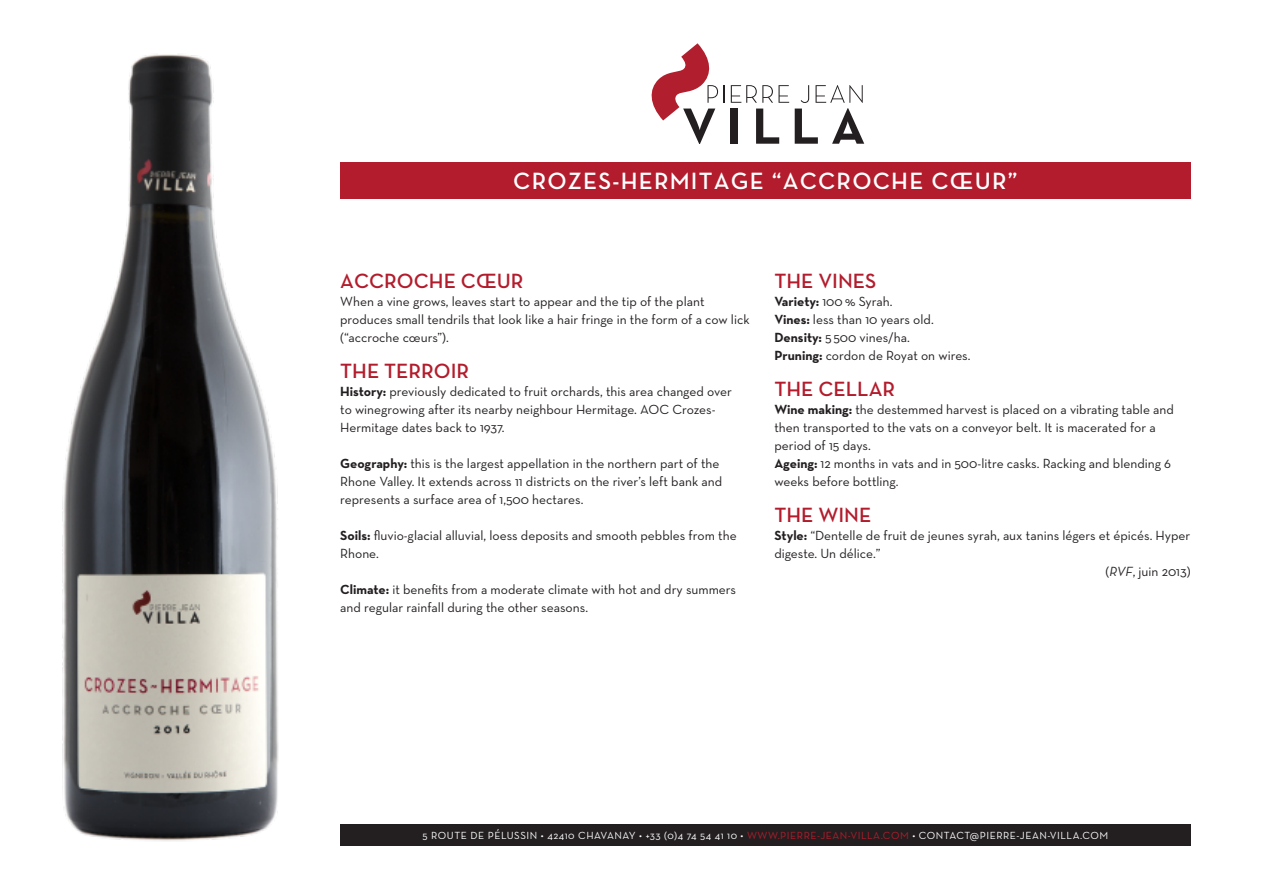
<style>
.page{position:relative;width:1263px;height:893px;background:#fff}
.page>*{position:absolute;margin:0;border:0;box-sizing:border-box;transform-origin:0 0}
.t1{font:600 24px "Neutra Text";letter-spacing:.05em;color:#fff}
.t2{font:600 21px "Neutra Text";color:#b31c2c}
.t3{font:13.5px/18px "Neutra Text";color:#231f20}
.t4{font:10.5px "Neutra Text";letter-spacing:.05em;color:#fff}
.s1{font-weight:700}
.s2{font-style:italic}
.s3{color:#b31c2c}
</style>
<div class="page">
<div style="left:340px;top:162px;width:851px;height:36px;background:#b31c2c"></div>
<img style="left:62px;top:54px;width:217px;height:787px">
<div style="left:340px;top:825px;width:851px;height:21px;background:#231f20"></div>
<svg style="left:731px;top:85px;width:58px;height:18px"></svg>
<svg style="left:651px;top:43px;width:73px;height:101px"></svg>
<div style="left:730px;top:109px;width:8px;height:35px;background:#231f20"></div>
<svg style="left:756px;top:109px;width:23px;height:35px"></svg>
<svg style="left:795px;top:85px;width:69px;height:59px"></svg>
<p class="t1" style="left:513px;top:166px;width:506px">CROZES-HERMITAGE “ACCROCHE CŒUR”</p>
<p class="t2" style="left:340px;top:268px;width:185px">ACCROCHE CŒUR</p>
<p class="t3" style="left:340px;top:292px;width:411px">When a vine grows, leaves start to appear and the tip of the plant produces small tendrils that look like a hair fringe in the form of a cow lick (“accroche cœurs”).</p>
<p class="t2" style="left:340px;top:358px;width:131px">THE TERROIR</p>
<p class="t3" style="left:340px;top:382px;width:393px"><span class="s1">History:</span> previously dedicated to fruit orchards, this area changed over to winegrowing after its nearby neighbour Hermitage. AOC Crozes-<br>Hermitage dates back to 1937.</p>
<p class="t3" style="left:340px;top:454px;width:384px"><span class="s1">Geography:</span> this is the largest appellation in the northern part of the<br>Rhone Valley. It extends across 11 districts on the river’s left bank and represents a surface area of 1,500 hectares.</p>
<p class="t3" style="left:340px;top:526px;width:398px"><span class="s1">Soils:</span> fluvio-glacial alluvial, loess deposits and smooth pebbles from the<br>Rhone.</p>
<p class="t3" style="left:340px;top:580px;width:397px"><span class="s1">Climate:</span> it benefits from a moderate climate with hot and dry summers and regular rainfall during the other seasons.</p>
<p class="t2" style="left:774px;top:268px;width:103px">THE VINES</p>
<p class="t3" style="left:774px;top:292px;width:120px"><span class="s1">Variety:</span> 100 % Syrah.</p>
<p class="t3" style="left:774px;top:310px;width:161px"><span class="s1">Vines:</span> less than 10 years old.</p>
<p class="t3" style="left:774px;top:328px;width:137px"><span class="s1">Density:</span> 5 500 vines/ha.</p>
<p class="t3" style="left:774px;top:346px;width:198px"><span class="s1">Pruning:</span> cordon de Royat on wires.</p>
<p class="t2" style="left:774px;top:376px;width:122px">THE CELLAR</p>
<p class="t3" style="left:774px;top:400px;width:401px"><span class="s1">Wine making:</span> the destemmed harvest is placed on a vibrating table and then transported to the vats on a conveyor belt. It is macerated for a period of 15 days.</p>
<p class="t3" style="left:774px;top:454px;width:398px"><span class="s1">Ageing:</span> 12 months in vats and in 500-litre casks. Racking and blending 6 weeks before bottling.</p>
<p class="t2" style="left:774px;top:502px;width:98px">THE WINE</p>
<p class="t3" style="left:774px;top:526px;width:417px"><span class="s1">Style:</span> “Dentelle de fruit de jeunes syrah, aux tanins légers et épicés. Hyper digeste. Un délice.”</p>
<p class="t3" style="left:1105px;top:562px;width:87px">(<span class="s2">RVF</span>, juin 2013)</p>
<p class="t4" style="left:423px;top:829px;width:687px">5 ROUTE DE PÉLUSSIN • 42410 CHAVANAY • +33 (0)4 74 54 41 10 • <span class="s3">WWW.PIERRE-JEAN-VILLA.COM</span> • CONTACT@PIERRE-JEAN-VILLA.COM</p>
</div>
